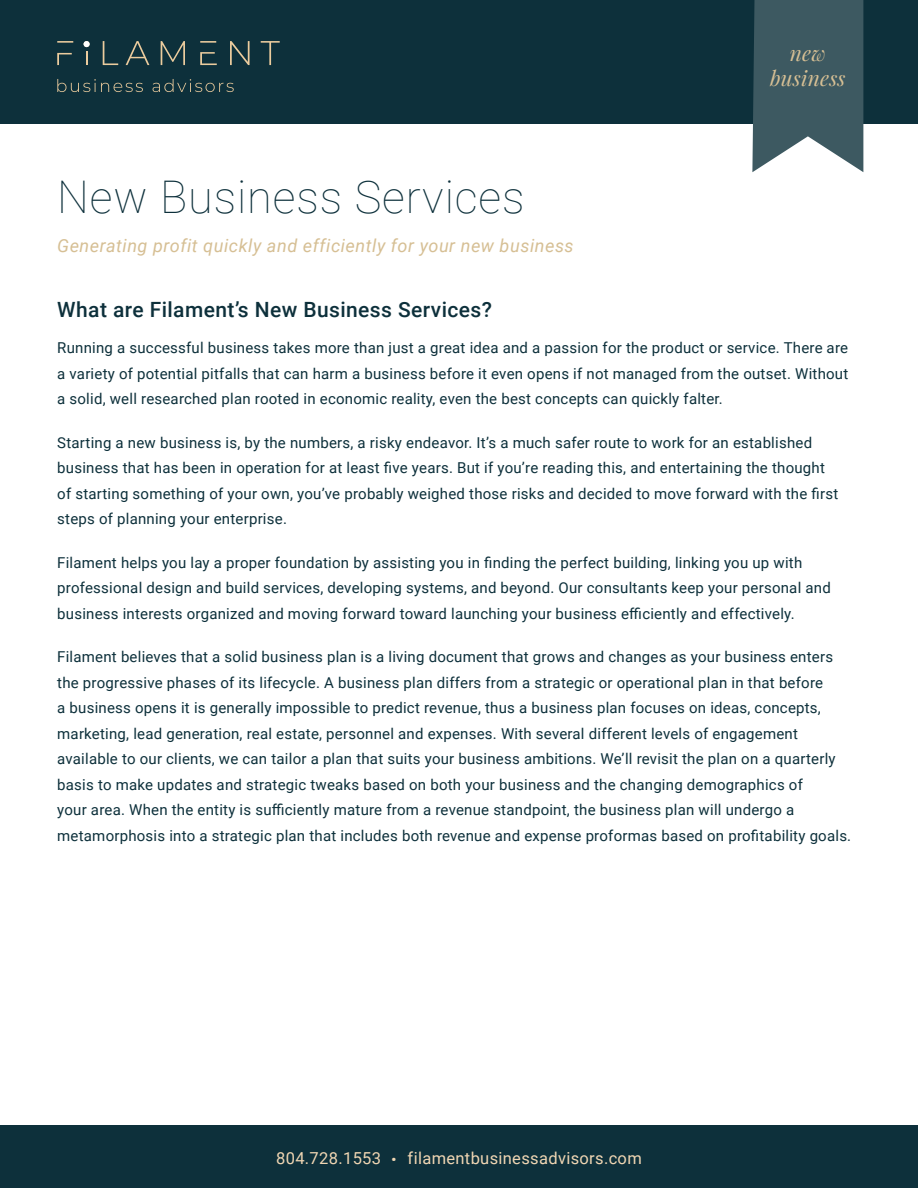
<style>
.page{position:relative;width:918px;height:1188px;background:#fff}
.page>*{position:absolute;margin:0;border:0;box-sizing:border-box;transform-origin:0 0}
.t1{font:100 45px "Roboto";letter-spacing:.02em;color:#0d303b}
.t2{font:500 21px "Roboto";letter-spacing:.02em;color:#0d303b}
.t3{font:italic 21px/25.2px "Playfair Display";letter-spacing:.01em;color:#d6bf94;text-align:center}
.t4{font:italic 18px "Roboto";letter-spacing:.03em;color:#d6bf94}
.t5{font:16.5px "Roboto";letter-spacing:.02em;color:#f0d6b3}
.t6{font:15px/25.5px "Roboto";letter-spacing:.015em;color:#0d303b}
</style>
<div class="page">
<div style="left:0;top:0;width:918px;height:124px;background:#0d303b"></div>
<svg style="left:752px;top:0;width:111px;height:172px"></svg>
<svg style="left:57px;top:79px;width:86px;height:13px"></svg>
<svg style="left:153px;top:79px;width:81px;height:13px"></svg>
<svg style="left:57px;top:41px;width:16px;height:24px"></svg>
<svg style="left:103px;top:41px;width:15px;height:24px"></svg>
<svg style="left:126px;top:41px;width:23px;height:24px"></svg>
<svg style="left:161px;top:41px;width:24px;height:24px"></svg>
<svg style="left:200px;top:41px;width:17px;height:24px"></svg>
<svg style="left:230px;top:41px;width:20px;height:24px"></svg>
<svg style="left:261px;top:41px;width:19px;height:24px"></svg>
<svg style="left:84px;top:41px;width:6px;height:24px"></svg>
<div style="left:0;top:1125px;width:918px;height:63px;background:#0d303b"></div>
<h1 class="t1" style="left:57px;top:171px;width:469px">New Business Services</h1>
<p class="t4" style="left:57px;top:235px;width:518px">Generating profit quickly and efficiently for your new business</p>
<h2 class="t3" style="left:770px;top:40px;width:77px">new business</h2>
<h2 class="t2" style="left:57px;top:298px;width:436px">What are Filament’s New Business Services?</h2>
<p class="t6" style="left:57px;top:335px;width:793px;text-align:justify">Running a successful business takes more than just a great idea and a passion for the product or service. There are a variety of potential pitfalls that can harm a business before it even opens if not managed from the outset. Without a solid, well researched plan rooted in economic reality, even the best concepts can quickly falter.</p>
<p class="t6" style="left:57px;top:430px;width:782px">Starting a new business is, by the numbers, a risky endeavor. It’s a much safer route to work for an established business that has been in operation for at least five years. But if you’re reading this, and entertaining the thought of starting something of your own, you’ve probably weighed those risks and decided to move forward with the first steps of planning your enterprise.</p>
<p class="t6" style="left:57px;top:550px;width:775px">Filament helps you lay a proper foundation by assisting you in finding the perfect building, linking you up with professional design and build services, developing systems, and beyond. Our consultants keep your personal and business interests organized and moving forward toward launching your business efficiently and effectively.</p>
<p class="t6" style="left:57px;top:644px;width:796px">Filament believes that a solid business plan is a living document that grows and changes as your business enters the progressive phases of its lifecycle. A business plan differs from a strategic or operational plan in that before<br>a business opens it is generally impossible to predict revenue, thus a business plan focuses on ideas, concepts, marketing, lead generation, real estate, personnel and expenses. With several different levels of engagement available to our clients, we can tailor a plan that suits your business ambitions. We’ll revisit the plan on a quarterly basis to make updates and strategic tweaks based on both your business and the changing demographics of<br>your area. When the entity is sufficiently mature from a revenue standpoint, the business plan will undergo a metamorphosis into a strategic plan that includes both revenue and expense proformas based on profitability goals.</p>
<p class="t5" style="left:276px;top:1149px;width:367px">804.728.1553 <sup>.</sup> filamentbusinessadvisors.com</p>
</div>
